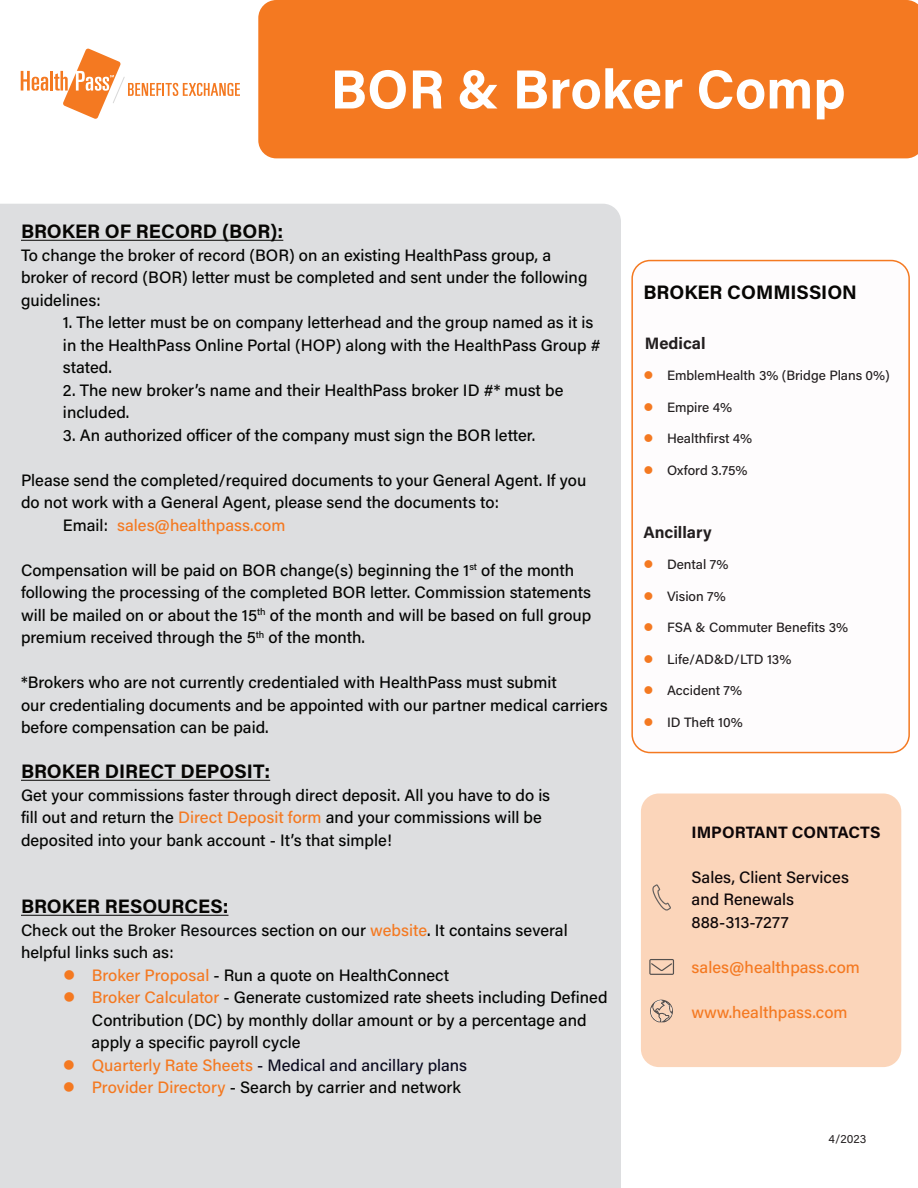
<style>
.page{position:relative;width:918px;height:1188px;background:#fff}
.page>*{position:absolute;margin:0;border:0;box-sizing:border-box;transform-origin:0 0}
.t1{font:700 55.2px "Acumin Pro";color:#fff}
.Paragraph_Style_1{font:700 19.5px "Acumin Pro";color:#070604}
.Paragraph_Style_1-2{font:500 16.5px/22.5px "Acumin Pro";color:#040503}
.Paragraph_Style_1-3{font:500 16.5px "Acumin Pro";color:#f47921}
.Paragraph_Style_1-4{font:500 16.5px "Acumin Pro";color:#0b0b1f}
.Paragraph_Style_1-5{font:500 16.5px "Acumin Pro";color:#0d0608}
.Paragraph_Style_1-6{font:700 16.5px "Acumin Pro";color:#0d0608}
.t2{font:700 16.5px "Acumin Pro";color:#231f20}
.t3{font:500 13.5px "Acumin Pro";color:#231f20}
.t4{font:12px "Acumin Pro";color:#231f20}
.s1{color:#040503}
.s2{color:#f47921}
.s3{color:#070a0a}
</style>
<div class="page">
<div style="left:258px;top:0;width:660px;height:158px;background:#f47921"></div>
<svg style="left:21px;top:71px;width:27px;height:20px"></svg>
<hr style="left:50px;top:71px;width:3px;height:20px;background:#f47921">
<svg style="left:54px;top:49px;width:186px;height:70px"></svg>
<div style="left:0;top:204px;width:621px;height:984px;background:#dddee0"></div>
<hr style="left:21px;top:240px;width:262px;height:1px;background:#070604">
<hr style="left:21px;top:780px;width:249px;height:1px;background:#070604">
<hr style="left:21px;top:915px;width:207px;height:1px;background:#070604">
<div style="left:631px;top:260px;width:279px;height:493px;border:2px solid #f47921;border-radius:18px"></div>
<div style="left:641px;top:794px;width:260px;height:273px;background:#fbd5ba;border-radius:18px"></div>
<svg style="left:652px;top:884px;width:19px;height:27px"></svg>
<img style="left:650px;top:1000px;width:23px;height:22px">
<svg style="left:649px;top:959px;width:25px;height:16px"></svg>
<p class="t1" style="left:331px;top:50px;width:517px">BOR &amp; Broker Comp</p>
<p class="Paragraph_Style_1" style="left:21px;top:218px;width:264px">BROKER OF RECORD (BOR):</p>
<p class="Paragraph_Style_1-2" style="left:21px;top:243px;width:568px">To change the broker of record (BOR) on an existing HealthPass group, a broker of record (BOR) letter must be completed and sent under the following guidelines:</p>
<p class="Paragraph_Style_1-2" style="left:63px;top:311px;width:532px">1. The letter must be on company letterhead and the group named as it is</p>
<p class="Paragraph_Style_1-2" style="left:63px;top:333px;width:539px">in the HealthPass Online Portal (HOP) along with the HealthPass Group # stated.</p>
<p class="Paragraph_Style_1-2" style="left:63px;top:378px;width:502px">2. The new broker’s name and their HealthPass broker ID #* must be included.</p>
<p class="Paragraph_Style_1-2" style="left:63px;top:423px;width:474px">3. An authorized officer of the company must sign the BOR letter.</p>
<p class="Paragraph_Style_1-2" style="left:21px;top:468px;width:567px">Please send the completed/required documents to your General Agent. If you</p>
<p class="Paragraph_Style_1-2" style="left:21px;top:491px;width:480px">do not work with a General Agent, please send the documents to:</p>
<p class="Paragraph_Style_1-3" style="left:63px;top:514px;width:224px"><span class="s1">Email:</span> sales@healthpass.com</p>
<p class="Paragraph_Style_1-2" style="left:21px;top:558px;width:572px">Compensation will be paid on BOR change(s) beginning the 1<sup>st</sup> of the month following the processing of the completed BOR letter. Commission statements will be mailed on or about the 15<sup>th</sup> of the month and will be based on full group premium received through the 5<sup>th</sup> of the month.</p>
<p class="Paragraph_Style_1-2" style="left:21px;top:671px;width:537px">*Brokers who are not currently credentialed with HealthPass must submit</p>
<p class="Paragraph_Style_1-2" style="left:21px;top:693px;width:588px">our credentialing documents and be appointed with our partner medical carriers before compensation can be paid.</p>
<p class="Paragraph_Style_1" style="left:21px;top:758px;width:251px">BROKER DIRECT DEPOSIT:</p>
<p class="Paragraph_Style_1-2" style="left:21px;top:783px;width:531px">Get your commissions faster through direct deposit. All you have to do is</p>
<p class="Paragraph_Style_1-2" style="left:21px;top:806px;width:522px">fill out and return the <span class="s2">Direct Deposit form</span> and your commissions will be</p>
<p class="Paragraph_Style_1-2" style="left:21px;top:828px;width:372px">deposited into your bank account - It’s that simple!</p>
<p class="Paragraph_Style_1" style="left:21px;top:893px;width:209px">BROKER RESOURCES:</p>
<p class="Paragraph_Style_1-2" style="left:21px;top:918px;width:548px">Check out the <span class="s3">Broker Resources</span> section on our <span class="s2">website</span>. It contains several</p>
<p class="Paragraph_Style_1-2" style="left:21px;top:941px;width:154px">helpful links such as:</p>
<p class="Paragraph_Style_1-2" style="left:63px;top:963px;width:388px"><span class="s2">● Broker Proposal</span> - Run a quote on HealthConnect</p>
<p class="Paragraph_Style_1-2" style="left:63px;top:986px;width:546px;text-align:center"><span class="s2">● Broker Calculator</span> - Generate customized rate sheets including Defined<br>Contribution (DC) by monthly dollar amount or by a percentage and</p>
<p class="Paragraph_Style_1-2" style="left:91px;top:1031px;width:211px">apply a specific payroll cycle</p>
<p class="Paragraph_Style_1-4" style="left:63px;top:1054px;width:406px"><span class="s2">● Quarterly Rate Sheets</span> - Medical and ancillary plans</p>
<p class="Paragraph_Style_1-2" style="left:63px;top:1076px;width:399px"><span class="s2">● Provider Directory</span> - Search by carrier and network</p>
<p class="Paragraph_Style_1" style="left:643px;top:278px;width:215px">BROKER COMMISSION</p>
<p class="t2" style="left:645px;top:331px;width:62px">Medical</p>
<p class="t3" style="left:643px;top:366px;width:248px"><span class="s2">●</span> EmblemHealth 3% (Bridge Plans 0%)</p>
<p class="t3" style="left:643px;top:397px;width:90px"><span class="s2">●</span> Empire 4%</p>
<p class="t3" style="left:643px;top:429px;width:110px"><span class="s2">●</span> Healthfirst 4%</p>
<p class="t3" style="left:643px;top:460px;width:106px"><span class="s2">●</span> Oxford 3.75%</p>
<p class="t2" style="left:643px;top:520px;width:70px">Ancillary</p>
<p class="t3" style="left:643px;top:555px;width:86px"><span class="s2">●</span> Dental 7%</p>
<p class="t3" style="left:643px;top:586px;width:84px"><span class="s2">●</span> Vision 7%</p>
<p class="t3" style="left:643px;top:618px;width:206px"><span class="s2">●</span> FSA &amp; Commuter Benefits 3%</p>
<p class="t3" style="left:643px;top:649px;width:149px"><span class="s2">●</span> Life/AD&amp;D/LTD 13%</p>
<p class="t3" style="left:643px;top:681px;width:100px"><span class="s2">●</span> Accident 7%</p>
<p class="t3" style="left:643px;top:712px;width:101px"><span class="s2">●</span> ID Theft 10%</p>
<p class="Paragraph_Style_1-6" style="left:692px;top:820px;width:191px">IMPORTANT CONTACTS</p>
<p class="Paragraph_Style_1-5" style="left:692px;top:865px;width:159px">Sales, Client Services</p>
<p class="Paragraph_Style_1-5" style="left:692px;top:888px;width:104px">and Renewals</p>
<p class="Paragraph_Style_1-5" style="left:692px;top:910px;width:99px">888-313-7277</p>
<p class="Paragraph_Style_1-3" style="left:692px;top:955px;width:170px">sales@healthpass.com</p>
<p class="Paragraph_Style_1-3" style="left:692px;top:1000px;width:158px">www.healthpass.com</p>
<p class="t4" style="left:829px;top:1130px;width:39px">4/2023</p>
</div>
